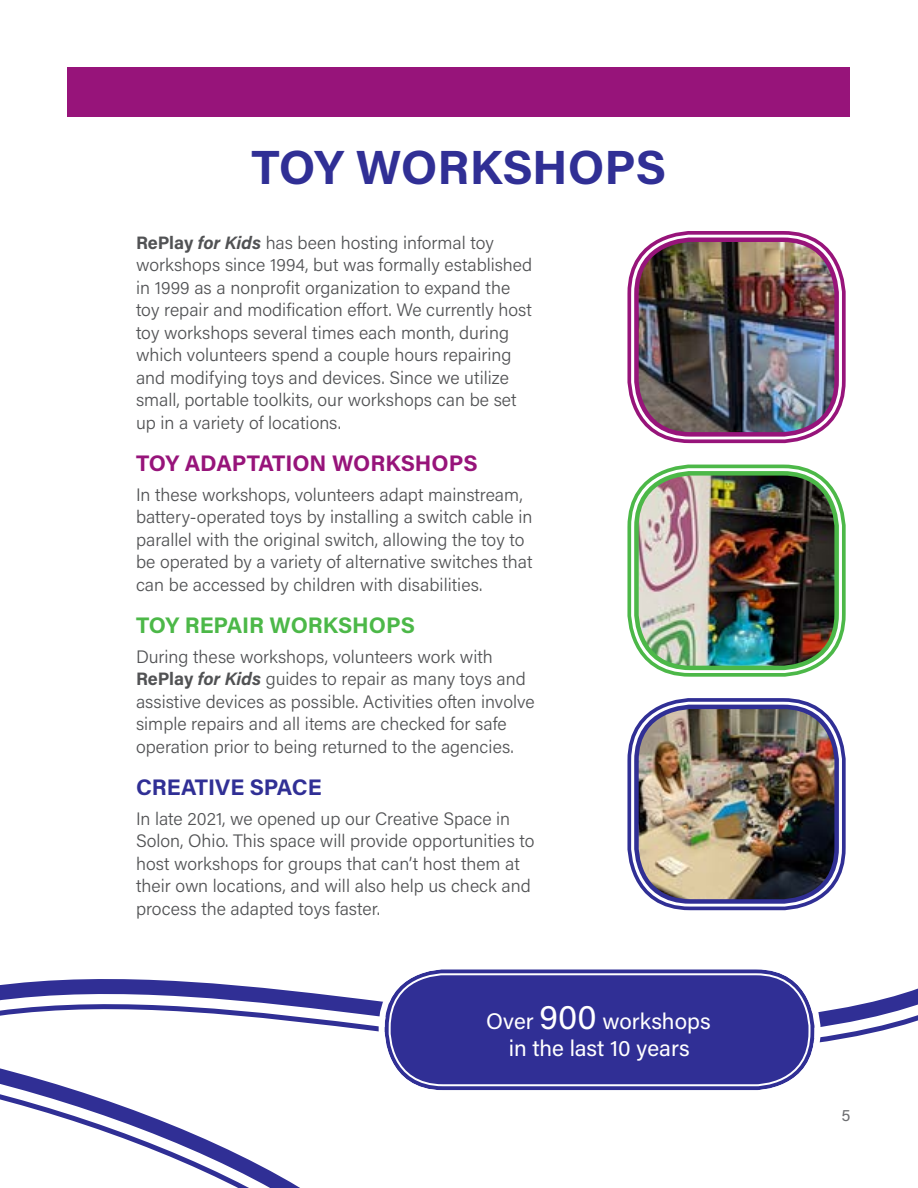
<style>
.page{position:relative;width:918px;height:1188px;background:#fff}
.page>*{position:absolute;margin:0;border:0;box-sizing:border-box;transform-origin:0 0}
.t1{font:700 48px "Acumin Pro";letter-spacing:-.01em;color:#302f95}
.t2{font:22.5px/27px "Acumin Pro";color:#fff;text-align:center}
.t3{font:700 22.5px "Acumin Pro";letter-spacing:-.005em;color:#97147a}
.t4{font:700 22.5px "Acumin Pro";color:#4cb848}
.t5{font:700 22.5px "Acumin Pro";letter-spacing:-.01em;color:#302f95}
.t6{font:300 18px/22.5px "Acumin Pro";color:#515254}
.t7{font:16.5px "Acumin Pro";color:#6d6e71}
.s1{font-weight:700}
.s2{font-weight:700;font-style:italic}
.s3{font-size:34.5px}
</style>
<div class="page">
<svg style="left:351px;top:970px;width:567px;height:119px"></svg>
<div style="left:68px;top:68px;width:782px;height:49px;background:#97147a"></div>
<div style="left:385px;top:969px;width:429px;height:121px;background:#302f95;border-radius:58px"></div>
<div style="left:379px;top:963px;width:441px;height:133px;border:6px solid #fff;border-radius:62px"></div>
<div style="left:389px;top:973px;width:422px;height:113px;border:2px solid #fff;border-radius:54px"></div>
<svg style="left:629px;top:233px;width:215px;height:208px"></svg>
<div style="left:627px;top:231px;width:219px;height:212px;border:4px solid #97147a;border-radius:61px"></div>
<img style="left:636px;top:240px;width:201px;height:194px">
<div style="left:634px;top:238px;width:205px;height:199px;border:4px solid #97147a;border-radius:54px"></div>
<svg style="left:629px;top:466px;width:215px;height:209px"></svg>
<div style="left:627px;top:465px;width:219px;height:212px;border:4px solid #4cb848;border-radius:61px"></div>
<img style="left:636px;top:473px;width:201px;height:195px">
<div style="left:634px;top:471px;width:205px;height:199px;border:4px solid #4cb848;border-radius:54px"></div>
<svg style="left:629px;top:700px;width:215px;height:208px"></svg>
<div style="left:627px;top:698px;width:219px;height:212px;border:4px solid #302f95;border-radius:61px"></div>
<img style="left:636px;top:707px;width:201px;height:194px">
<div style="left:634px;top:705px;width:205px;height:199px;border:4px solid #302f95;border-radius:54px"></div>
<svg style="left:326px;top:994px;width:25px;height:34px"></svg>
<svg style="left:0;top:979px;width:326px;height:209px"></svg>
<h1 class="t1" style="left:252px;top:133px;width:416px">TOY WORKSH OPS</h1>
<p class="t6" style="left:136px;top:230px;width:398px"><span class="s1">REPLAY</span> <span class="s2">for Kids</span> has been hosting informal toy workshops since 1994, but was formally established in 1999 as a nonprofit organization to expand the toy repair and modification effort. We currently host toy workshops several times each month, during which volunteers spend a couple hours repairing and modifying toys and devices. Since we utilize small, portable toolkits, our workshops can be set up in a variety of locations.</p>
<p class="t3" style="left:136px;top:448px;width:163px">TOY ADAPTATION</p>
<p class="t3" style="left:332px;top:448px;width:145px">WORKSHOPS</p>
<p class="t6" style="left:136px;top:482px;width:398px">In these workshops, volunteers adapt mainstream, battery-operated toys by installing a switch cable in parallel with the original switch, allowing the toy to be operated by a variety of alternative switches that can be accessed by children with disabilities.</p>
<p class="t4" style="left:136px;top:610px;width:279px">TOY REPAI R WORKSHOPS</p>
<p class="t6" style="left:136px;top:644px;width:400px">During these workshops, volunteers work with <span class="s1">REPLAY</span> <span class="s2">for Kids</span> guides to repair as many toys and assistive devices as possible. Activities often involve simple repairs and all items are checked for safe operation prior to being returned to the agencies.</p>
<p class="t5" style="left:136px;top:772px;width:187px">CREATIVE SPACE</p>
<p class="t6" style="left:136px;top:806px;width:400px">In late 2021, we opened up our Creative Space in Solon, Ohio. This space will provide opportunities to host workshops for groups that can’t host them at their own locations, and will also help us check and process the adapted toys faster.</p>
<p class="t2" style="left:486px;top:1007px;width:226px">Over <span class="s3">900</span> workshops in the last 10 years</p>
<p class="t7" style="left:842px;top:1103px;width:10px">5</p>
</div>
